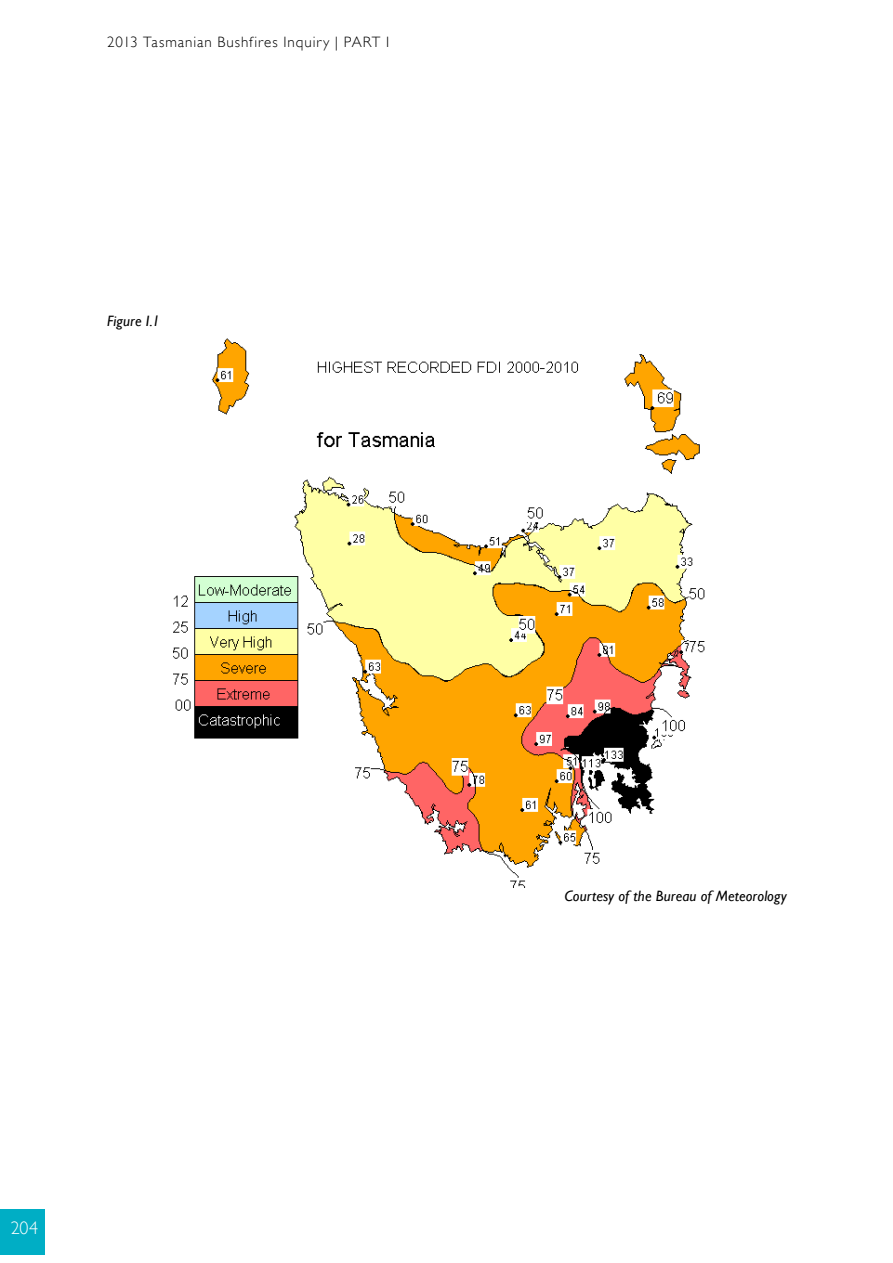
<style>
.page{position:relative;width:893px;height:1263px;background:#fff}
.page>*{position:absolute;margin:0;border:0;box-sizing:border-box;transform-origin:0 0}
.t1{font:300 18px "Gill Sans";color:#fff}
.t2{font:italic 15px "Gill Sans";letter-spacing:.01em;color:#000}
.t3{font:300 15px "Gill Sans";letter-spacing:.06em;color:#010101}
</style>
<div class="page">
<img style="left:174px;top:338px;width:531px;height:550px">
<div style="left:0;top:1209px;width:45px;height:45px;background:#00aec5"></div>
<p class="t3" style="left:107px;top:34px;width:284px">2013 Tasmanian Bushfires Inquiry | PART I</p>
<p class="t2" style="left:107px;top:312px;width:54px">Figure I.1</p>
<p class="t1" style="left:11px;top:1218px;width:29px">204</p>
<p class="t2" style="left:564px;top:887px;width:224px">Courtesy of the Bureau of Meteorology</p>
</div>
